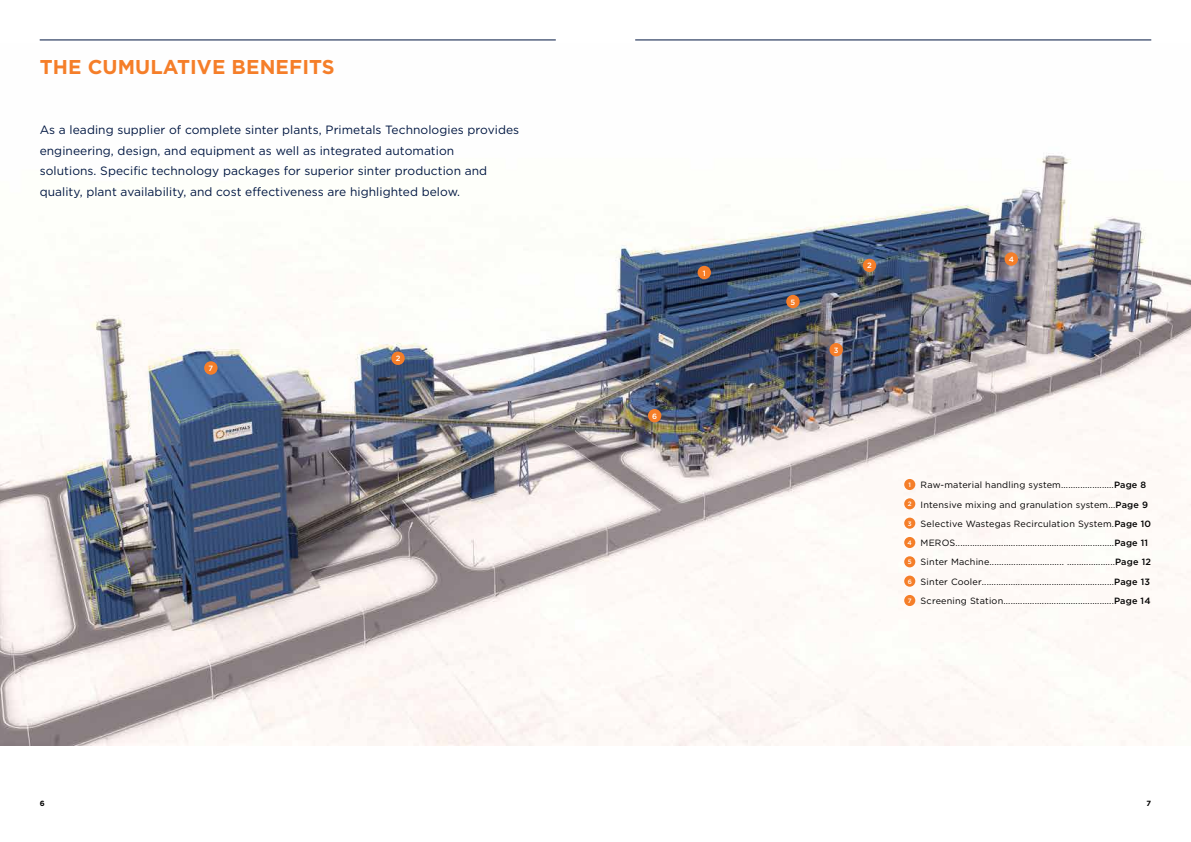
<style>
.page{position:relative;width:1191px;height:842px;background:#fff}
.page>*{position:absolute;margin:0;border:0;box-sizing:border-box;transform-origin:0 0}
.t1{font:700 20px "Gotham";letter-spacing:.005em;color:#f57e29}
.t2{font:12px/20.5px "Gotham";letter-spacing:.005em;color:#001641}
.t3{font:9.1px/19.3px "Gotham";letter-spacing:.02em;color:#000}
.t4{font:500 7.6px "Gotham";color:#fff}
.t5{font:700 7.5px "Gotham";color:#000}
.t6{font:500 6.3px "Gotham";color:#fff}
.s1{font-weight:500}
</style>
<div class="page">
<img style="left:0;top:153px;width:1191px;height:593px">
<hr style="left:40px;top:40px;width:516px;height:1px;background:#001641">
<hr style="left:635px;top:40px;width:516px;height:1px;background:#001641">
<div style="left:1004px;top:252px;width:14px;height:14px;background:#f57e29;border-radius:50%"></div>
<div style="left:786px;top:295px;width:13px;height:13px;background:#f57e29;border-radius:50%"></div>
<div style="left:391px;top:351px;width:14px;height:14px;background:#f57e29;border-radius:50%"></div>
<div style="left:697px;top:266px;width:14px;height:13px;background:#f57e29;border-radius:50%"></div>
<div style="left:829px;top:343px;width:14px;height:13px;background:#f57e29;border-radius:50%"></div>
<div style="left:862px;top:259px;width:14px;height:13px;background:#f57e29;border-radius:50%"></div>
<div style="left:648px;top:409px;width:13px;height:13px;background:#f57e29;border-radius:50%"></div>
<div style="left:204px;top:361px;width:14px;height:14px;background:#f57e29;border-radius:50%"></div>
<div style="left:904px;top:479px;width:11px;height:11px;background:#f57e29;border-radius:50%"></div>
<div style="left:904px;top:498px;width:11px;height:11px;background:#f57e29;border-radius:50%"></div>
<div style="left:904px;top:518px;width:11px;height:11px;background:#f57e29;border-radius:50%"></div>
<div style="left:904px;top:537px;width:11px;height:11px;background:#f57e29;border-radius:50%"></div>
<div style="left:904px;top:556px;width:11px;height:11px;background:#f57e29;border-radius:50%"></div>
<div style="left:904px;top:576px;width:11px;height:11px;background:#f57e29;border-radius:50%"></div>
<div style="left:904px;top:595px;width:11px;height:11px;background:#f57e29;border-radius:50%"></div>
<h1 class="t1" style="left:40px;top:53px;width:296px">THE CUMULATIVE BENEFITS</h1>
<p class="t2" style="left:40px;top:120px;width:481px">As a leading supplier of complete sinter plants, Primetals Technologies provides engineering, design, and equipment as well as integrated automation<br>solutions. Specific technology packages for superior sinter production and quality, plant availability, and cost effectiveness are highlighted below.</p>
<p class="t4" style="left:209px;top:363px;width:6px">7</p>
<p class="t4" style="left:396px;top:354px;width:6px">2</p>
<p class="t4" style="left:703px;top:268px;width:5px">1</p>
<p class="t4" style="left:652px;top:411px;width:6px">6</p>
<p class="t4" style="left:790px;top:297px;width:6px">5</p>
<p class="t4" style="left:867px;top:261px;width:6px">2</p>
<p class="t4" style="left:834px;top:345px;width:6px">3</p>
<p class="t4" style="left:1008px;top:254px;width:7px">4</p>
<p class="t6" style="left:908px;top:481px;width:4px">1</p>
<p class="t6" style="left:908px;top:500px;width:5px">2</p>
<p class="t6" style="left:907px;top:519px;width:5px">3</p>
<p class="t6" style="left:907px;top:539px;width:6px">4</p>
<p class="t6" style="left:907px;top:558px;width:5px">5</p>
<p class="t6" style="left:907px;top:577px;width:6px">6</p>
<p class="t6" style="left:908px;top:597px;width:5px">7</p>
<p class="t3" style="left:920px;top:475px;width:232px">Raw-material handling system......................<span class="s1">Page 8<br></span>Intensive mixing and granulation system...<span class="s1">Page 9<br></span>Selective Wastegas Recirculation System.<span class="s1">Page 10<br></span>MEROS..................................................................<span class="s1">Page 11<br></span>Sinter Machine............................... ....................<span class="s1">Page 12<br></span>Sinter Cooler.......................................................<span class="s1">Page 13<br></span>Screening Station..............................................<span class="s1">Page 14</span></p>
<p class="t5" style="left:40px;top:798px;width:6px">6</p>
<p class="t5" style="left:1146px;top:798px;width:6px">7</p>
</div>
